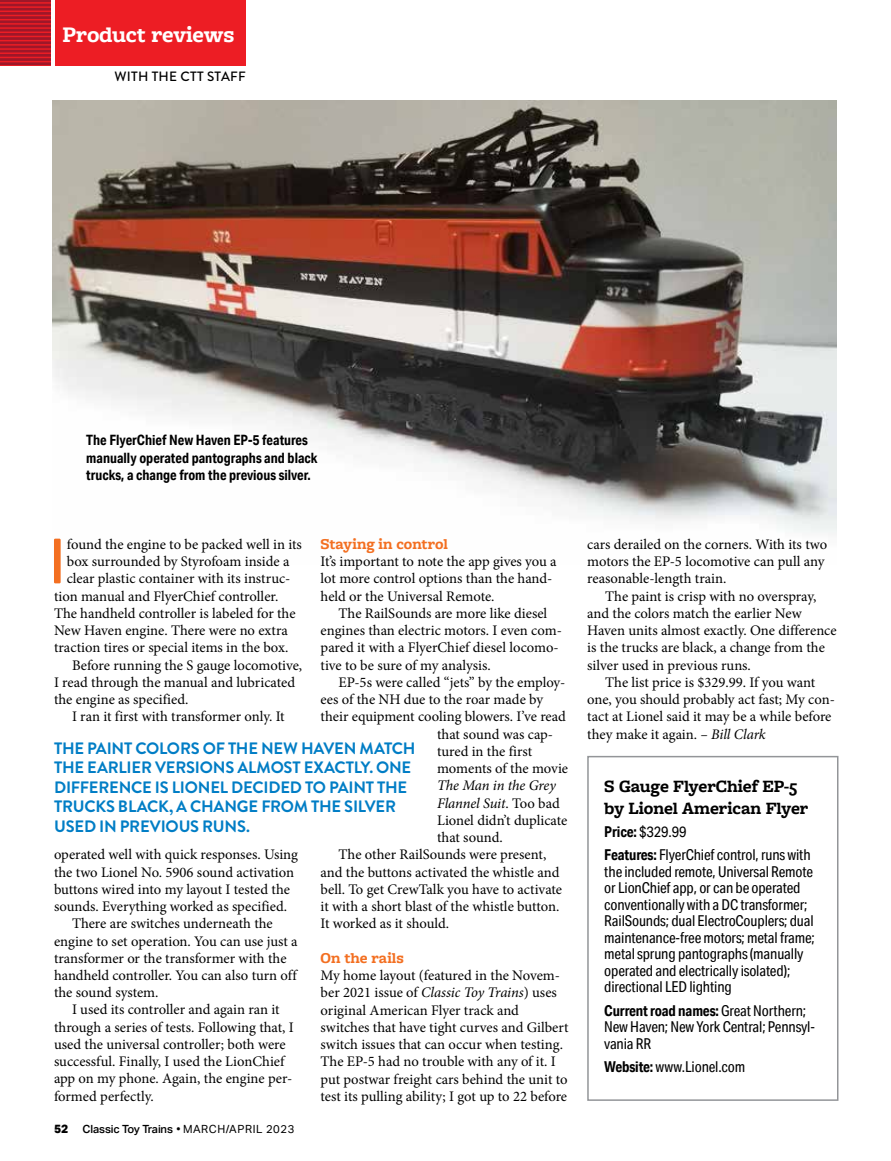
<style>
.page{position:relative;width:891px;height:1161px;background:#fff}
.page>*{position:absolute;margin:0;border:0;box-sizing:border-box;transform-origin:0 0}
.t1{font:500 63.9px "Brandon Grotesque";color:#f36f21}
.t2{font:700 23.25px "Freight Macro Pro";letter-spacing:-.01em;color:#fff}
.t3{font:700 18px/21.6px "Freight Macro Pro";letter-spacing:-.005em;color:#000}
.t4{font:700 16.5px/19.5px "Brandon Grotesque";letter-spacing:-.015em;color:#007dc5}
.t5{font:700 15.75px "Freight Macro Pro";color:#f36f21}
.t6{font:15px/16.5px "Aktiv Grotesk Cd";letter-spacing:-.01em;color:#000}
.t7{font:14.7px/17.2px "Minion Pro";letter-spacing:-.005em;color:#000}
.t8{font:italic 14.7px "Minion Pro";letter-spacing:-.015em;color:#000}
.t9{font:700 14.25px/17.2px "Aktiv Grotesk Cd";color:#000}
.t10{font:500 13.5px "Brandon Grotesque";letter-spacing:.02em;color:#000}
.t11{font:800 12px "Aktiv Grotesk";color:#000}
.t12{font:500 11.25px "Aktiv Grotesk";letter-spacing:-.01em;color:#000}
.s1{font-style:normal}
.s2{font-style:italic}
.s3{font-weight:400}
.s4{font-weight:700}
</style>
<div class="page">
<img style="left:53px;top:100px;width:784px;height:434px">
<div style="left:55px;top:0;width:191px;height:66px;background:#ed1d24"></div>
<svg style="left:0;top:0;width:51px;height:65px;background:#a51728"></svg>
<hr style="left:0;top:2px;width:51px;height:2px;background:#ed1d24">
<hr style="left:0;top:6px;width:51px;height:2px;background:#ed1d24">
<hr style="left:0;top:11px;width:51px;height:1px;background:#ed1d24">
<hr style="left:0;top:15px;width:51px;height:1px;background:#ed1d24">
<hr style="left:0;top:19px;width:51px;height:1px;background:#ed1d24">
<hr style="left:0;top:23px;width:51px;height:2px;background:#ed1d24">
<hr style="left:0;top:27px;width:51px;height:2px;background:#ed1d24">
<hr style="left:0;top:32px;width:51px;height:1px;background:#ed1d24">
<hr style="left:0;top:36px;width:51px;height:1px;background:#ed1d24">
<hr style="left:0;top:40px;width:51px;height:1px;background:#ed1d24">
<hr style="left:0;top:44px;width:51px;height:2px;background:#ed1d24">
<hr style="left:0;top:48px;width:51px;height:2px;background:#ed1d24">
<hr style="left:0;top:52px;width:51px;height:2px;background:#ed1d24">
<hr style="left:0;top:57px;width:51px;height:1px;background:#ed1d24">
<hr style="left:0;top:61px;width:51px;height:1px;background:#ed1d24">
<hr style="left:0;top:65px;width:51px;height:1px;background:#ed1d24">
<div style="left:587px;top:756px;width:251px;height:345px;border:2px solid #939598"></div>
<h2 class="t2" style="left:63px;top:18px;width:173px">Product reviews</h2>
<p class="t10" style="left:115px;top:67px;width:133px">WITH THE CTT STAFF</p>
<p class="t9" style="left:86px;top:431px;width:233px">The FlyerChief New Haven EP-5 features manually operated pantographs and black trucks, a change from the previous silver.</p>
<p class="t5" style="left:321px;top:533px;width:129px">Staying in control</p>
<p class="t7" style="left:321px;top:553px;width:238px">It’s important to note the app gives you a lot more control options than the hand&shy;held or the Universal Remote.</p>
<p class="t7" style="left:321px;top:605px;width:243px;text-indent:18px">The RailSounds are more like diesel engines than electric motors. I even com&shy;pared it with a FlyerChief diesel locomo&shy;tive to be sure of my analysis.</p>
<p class="t7" style="left:339px;top:674px;width:228px">EP-5s were called “jets” by the employ-</p>
<p class="t7" style="left:321px;top:691px;width:224px">ees of the NH due to the roar made by</p>
<p class="t7" style="left:321px;top:708px;width:247px">their equipment cooling blowers. I’ve read</p>
<p class="t7" style="left:437px;top:725px;width:118px">that sound was cap-</p>
<p class="t7" style="left:437px;top:743px;width:97px">tured in the first</p>
<p class="t7" style="left:437px;top:760px;width:133px">moments of the movie</p>
<p class="t8" style="left:437px;top:776px;width:120px">The Man in the Grey</p>
<p class="t8" style="left:437px;top:793px;width:124px">Flannel Suit<span class="s1">. Too bad</span></p>
<p class="t7" style="left:437px;top:812px;width:132px">Lionel didn’t duplicate</p>
<p class="t7" style="left:437px;top:829px;width:67px">that sound.</p>
<p class="t7" style="left:339px;top:846px;width:209px">The other RailSounds were present,</p>
<p class="t7" style="left:321px;top:863px;width:240px">and the buttons activated the whistle and</p>
<p class="t7" style="left:321px;top:880px;width:243px">bell. To get CrewTalk you have to activate</p>
<p class="t7" style="left:321px;top:898px;width:240px">it with a short blast of the whistle button.</p>
<p class="t7" style="left:321px;top:915px;width:130px">It worked as it should.</p>
<p class="t5" style="left:321px;top:947px;width:85px">On the rails</p>
<p class="t7" style="left:321px;top:967px;width:249px">My home layout (featured in the Novem&shy;ber 2021 issue of <span class="s2">Classic Toy Trains</span>) uses original American Flyer track and switches that have tight curves and Gilbert switch issues that can occur when testing.<br>The EP-5 had no trouble with any of it. I put postwar freight cars behind the unit to test its pulling ability; I got up to 22 before</p>
<h1 class="t1" style="left:48px;top:517px;width:21px">I</h1>
<p class="t7" style="left:67px;top:536px;width:237px">found the engine to be packed well in its</p>
<p class="t7" style="left:67px;top:553px;width:224px">box surrounded by Styrofoam inside a</p>
<p class="t7" style="left:67px;top:570px;width:225px">clear plastic container with its instruc-</p>
<p class="t7" style="left:54px;top:587px;width:226px">tion manual and FlyerChief controller.</p>
<p class="t7" style="left:54px;top:605px;width:243px">The handheld controller is labeled for the</p>
<p class="t7" style="left:54px;top:622px;width:235px">New Haven engine. There were no extra</p>
<p class="t7" style="left:54px;top:639px;width:236px">traction tires or special items in the box.</p>
<p class="t7" style="left:72px;top:656px;width:232px">Before running the S gauge locomotive,</p>
<p class="t7" style="left:54px;top:674px;width:243px">I read through the manual and lubricated</p>
<p class="t7" style="left:54px;top:691px;width:136px">the engine as specified.</p>
<p class="t7" style="left:72px;top:708px;width:214px">I ran it first with transformer only. It</p>
<p class="t4" style="left:54px;top:739px;width:363px">THE PAINT COLORS OF THE NEW HAVEN MATCH THE EARLIER VERSIONS ALMOST EXACTLY. ONE DIFFERENCE IS LIONEL DECIDED TO PAINT THE TRUCKS BLACK, A CHANGE FROM THE SILVER USED IN PREVIOUS RUNS.</p>
<p class="t7" style="left:54px;top:846px;width:246px">operated well with quick responses. Using</p>
<p class="t7" style="left:54px;top:863px;width:242px">the two Lionel No. 5906 sound activation</p>
<p class="t7" style="left:54px;top:881px;width:237px">buttons wired into my layout I tested the</p>
<p class="t7" style="left:54px;top:898px;width:235px">sounds. Everything worked as specified.</p>
<p class="t7" style="left:72px;top:915px;width:202px">There are switches underneath the</p>
<p class="t7" style="left:54px;top:932px;width:245px">engine to set operation. You can use just a</p>
<p class="t7" style="left:54px;top:950px;width:234px">transformer or the transformer with the</p>
<p class="t7" style="left:54px;top:967px;width:244px">handheld controller. You can also turn off</p>
<p class="t7" style="left:54px;top:984px;width:106px">the sound system.</p>
<p class="t7" style="left:72px;top:1001px;width:209px">I used its controller and again ran it</p>
<p class="t7" style="left:54px;top:1018px;width:241px">through a series of tests. Following that, I</p>
<p class="t7" style="left:54px;top:1036px;width:233px">used the universal controller; both were</p>
<p class="t7" style="left:54px;top:1053px;width:232px">successful. Finally, I used the LionChief</p>
<p class="t7" style="left:54px;top:1070px;width:240px">app on my phone. Again, the engine per-</p>
<p class="t7" style="left:54px;top:1087px;width:101px">formed perfectly.</p>
<p class="t11" style="left:54px;top:1122px;width:16px">52</p>
<p class="t12" style="left:83px;top:1123px;width:213px">Classic Toy Trains <span class="s3">• MARCH/APRIL 2023</span></p>
<p class="t7" style="left:587px;top:536px;width:241px">cars derailed on the corners. With its two motors the EP-5 locomotive can pull any reasonable-length train.</p>
<p class="t7" style="left:587px;top:587px;width:251px;text-indent:18px">The paint is crisp with no overspray, and the colors match the earlier New Haven units almost exactly. One difference is the trucks are black, a change from the silver used in previous runs.</p>
<p class="t7" style="left:587px;top:674px;width:249px;text-indent:18px">The list price is $329.99. If you want one, you should probably act fast; My con&shy;tact at Lionel said it may be a while before they make it again. <span class="s2">– Bill Clark</span></p>
<p class="t3" style="left:604px;top:775px;width:206px">S Gauge FlyerChief EP-5 by Lionel American Flyer</p>
<p class="t6" style="left:604px;top:820px;width:208px;line-height:23.2px"><span class="s4">Price:</span> $329.99<br><span class="s4">Features:</span> FlyerChief control, runs with</p>
<p class="t6" style="left:604px;top:863px;width:212px">the included remote, Universal Remote or LionChief app, or can be operated conventionally with a DC transformer; RailSounds; dual ElectroCouplers; dual maintenance-free motors; metal frame; metal sprung pantographs (manually operated and electrically isolated); directional LED lighting</p>
<p class="t6" style="left:604px;top:1002px;width:212px"><span class="s4">Current road names:</span> Great Northern;<br>New Haven; New York Central; Pennsyl&shy;vania RR</p>
<p class="t6" style="left:604px;top:1058px;width:143px"><span class="s4">Website:</span> www.Lionel.com</p>
</div>
